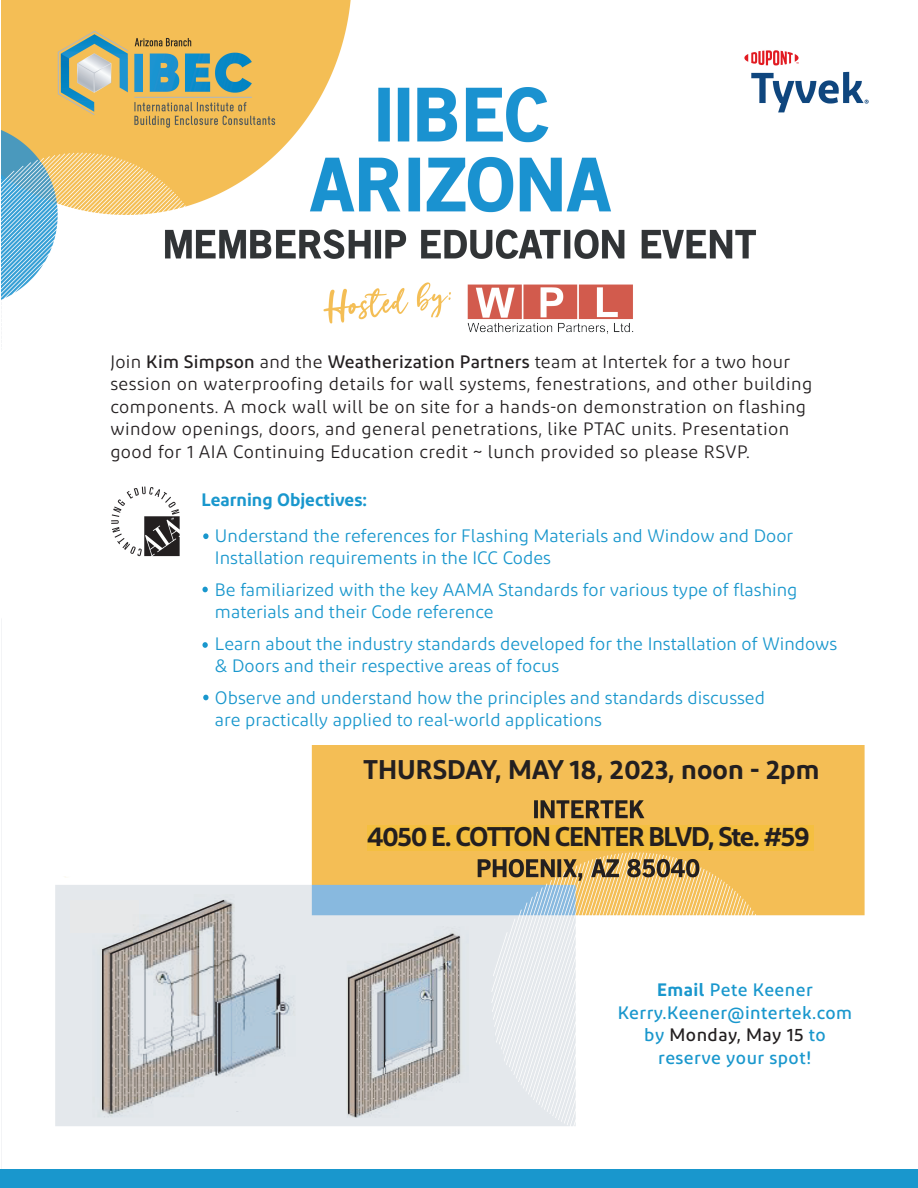
<style>
.page{position:relative;width:918px;height:1188px;background:#fff}
.page>*{position:absolute;margin:0;border:0;box-sizing:border-box;transform-origin:0 0}
.t1{font:600 27px "Diodrum";letter-spacing:-.05em;color:#231f20}
.t2{font:600 27px "Diodrum";color:#231f20}
.t3{font:18px/21.8px "Diodrum";color:#1997cd}
.t4{font:18px/22.5px "Diodrum";letter-spacing:.025em;color:#231f20}
.t5{font:500 18px/22.5px "Diodrum";letter-spacing:.025em;color:#1997cd;text-align:center}
.t6{font:600 18px "Diodrum";color:#1997cd}
.s1{font-weight:500}
.s2{font-weight:600}
.s3{color:#231f20}
</style>
<div class="page">
<img style="left:1px;top:0;width:864px;height:1169px">
<img style="left:461px;top:279px;width:180px;height:60px">
<img style="left:731px;top:47px;width:138px;height:68px">
<div style="left:0;top:1169px;width:918px;height:19px;background:#1997cd"></div>
<div style="left:306px;top:638px;width:568px;height:108px;background:#fff"></div>
<div style="left:597px;top:964px;width:249px;height:113px;background:#fff"></div>
<img style="left:108px;top:482px;width:81px;height:80px">
<div style="left:70px;top:900px;width:70px;height:33px;background:#e7e8e9"></div>
<img style="left:72px;top:894px;width:234px;height:230px">
<img style="left:313px;top:926px;width:170px;height:196px">
<svg style="left:203px;top:533px;width:6px;height:6px"></svg>
<svg style="left:202px;top:642px;width:6px;height:6px"></svg>
<svg style="left:202px;top:587px;width:6px;height:5px"></svg>
<svg style="left:203px;top:695px;width:6px;height:5px"></svg>
<hr style="left:102px;top:950px;width:2px;height:160px;background:#231f20">
<hr style="left:110px;top:953px;width:2px;height:158px;background:#231f20">
<hr style="left:355px;top:980px;width:1px;height:137px;background:#231f20">
<hr style="left:348px;top:978px;width:2px;height:136px;background:#231f20">
<svg style="left:347px;top:932px;width:115px;height:51px;background:#bbbaba"></svg>
<svg style="left:100px;top:899px;width:133px;height:57px"></svg>
<div style="left:367px;top:826px;width:447px;height:25px;background:#f4bf40"></div>
<p class="t4" style="left:110px;top:350px;width:704px">Join <span class="s1">Kim Simpson</span> and the <span class="s1">Weatherization Partners</span> team at Intertek for a two hour session on waterproofing details for wall systems, fenestrations, and other building components. A mock wall will be on site for a hands-on demonstration on flashing window openings, doors, and general penetrations, like PTAC units. Presentation good for 1 AIA Continuing Education credit ~ lunch provided so please RSVP.</p>
<p class="t6" style="left:201px;top:488px;width:168px">Learning Objectives:</p>
<p class="t3" style="left:215px;top:525px;width:580px">Understand the references for Flashing Materials and Window and Door<br>Installation requirements in the ICC Codes</p>
<p class="t3" style="left:215px;top:579px;width:584px">Be familiarized with the key AAMA Standards for various type of flashing materials and their Code reference</p>
<p class="t3" style="left:215px;top:633px;width:624px">Learn about the industry standards developed for the Installation of Windows &amp; Doors and their respective areas of focus</p>
<p class="t3" style="left:215px;top:687px;width:552px">Observe and understand how the principles and standards discussed are practically applied to real-world applications</p>
<h1 class="t2" style="left:363px;top:752px;width:458px">THURSDAY, MAY 18, 2023, noon - 2pm</h1>
<h1 class="t1" style="left:367px;top:819px;width:444px">4050 E. COTTON CENTER BLVD, Ste. #59</h1>
<p class="t5" style="left:618px;top:978px;width:236px"><span class="s2">Email</span> Pete Keener<br>Kerry.Keener@intertek.com by <span class="s3">Monday, May 15</span> to reserve your spot!</p>
</div>
